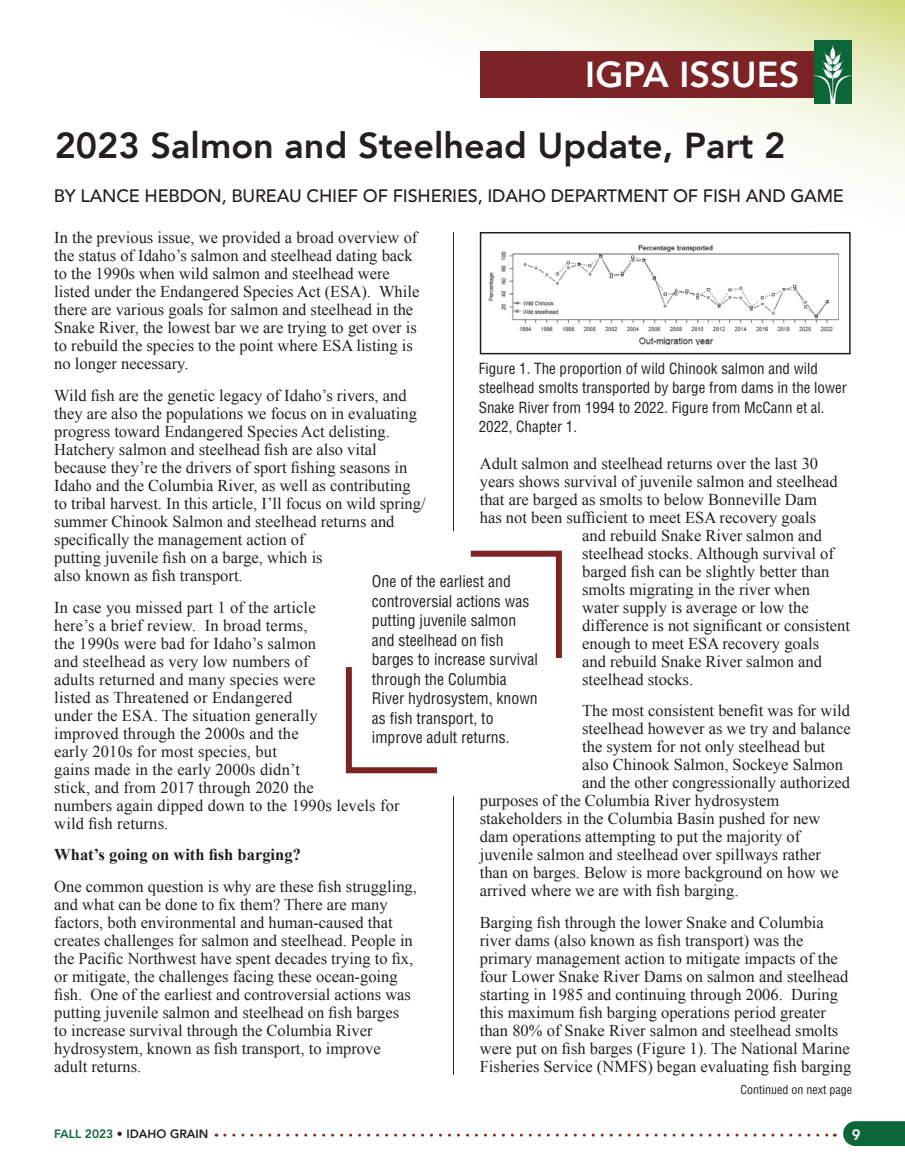
<style>
.page{position:relative;width:905px;height:1175px;background:#fff}
.page>*{position:absolute;margin:0;border:0;box-sizing:border-box;transform-origin:0 0}
.t1{font:800 36px "Avenir";color:#231f20}
.t2{font:800 36px "Avenir";color:#fff}
.t3{font:500 18px "Avenir";letter-spacing:-.01em;color:#231f20}
.t4{font:16.5px/18px "Times New Roman";color:#231f20}
.t5{font:700 16.5px "Times New Roman";color:#231f20}
.t6{font:condensed 15.75px/19.5px "Helvetica LT Std";color:#231f20}
.t7{font:condensed 15px/19.5px "Helvetica LT Std";color:#231f20}
.t8{font:800 15px "Avenir";color:#fff}
.t9{font:800 12px "Avenir";color:#231f20}
.t10{font:condensed 12px "Helvetica LT Std";color:#231f20}
.s1{color:#0c6638}
</style>
<div class="page">
<svg style="left:390px;top:0;width:514px;height:355px"></svg>
<div style="left:480px;top:51px;width:371px;height:47px;background:#7c2326"></div>
<div style="left:813px;top:41px;width:38px;height:63px;background:#0c6638"></div>
<svg style="left:813px;top:43px;width:38px;height:61px"></svg>
<svg style="left:843px;top:1121px;width:61px;height:25px;background:#186e43"></svg>
<svg style="left:225px;top:1133px;width:610px;height:3px"></svg>
<hr style="left:453px;top:232px;width:1px;height:299px;background:#231f20">
<hr style="left:453px;top:796px;width:1px;height:278px;background:#231f20">
<div style="left:480px;top:233px;width:369px;height:120px;background:#fff"></div>
<div style="left:480px;top:232px;width:370px;height:122px;border:2px solid #231f20"></div>
<img style="left:487px;top:234px;width:351px;height:110px">
<svg style="left:345px;top:550px;width:217px;height:224px"></svg>
<h1 class="t2" style="left:585px;top:46px;width:215px">IGPA ISSUES</h1>
<h1 class="t1" style="left:55px;top:117px;width:732px">2023 Salmon and Steelhead Update, Part 2</h1>
<p class="t3" style="left:54px;top:180px;width:791px">BY LANCE HEBDON, BUREAU CHIEF OF FISHERIES, IDAHO DEPARTMENT OF FISH AND GAME</p>
<p class="t4" style="left:54px;top:229px;width:366px">In the previous issue, we provided a broad overview of the status of Idaho’s salmon and steelhead dating back to the 1990s when wild salmon and steelhead were listed under the Endangered Species Act (ESA). While there are various goals for salmon and steelhead in the Snake River, the lowest bar we are trying to get over is to rebuild the species to the point where ESA listing is no longer necessary.</p>
<p class="t4" style="left:54px;top:386px;width:373px">Wild fish are the genetic legacy of Idaho’s rivers, and they are also the populations we focus on in evaluating progress toward Endangered Species Act delisting.<br>Hatchery salmon and steelhead fish are also vital because they’re the drivers of sport fishing seasons in Idaho and the Columbia River, as well as contributing to tribal harvest. In this article, I’ll focus on wild spring/ summer Chinook Salmon and steelhead returns and specifically the management action of<br>putting juvenile fish on a barge, which is<br>also known as fish transport.</p>
<p class="t4" style="left:54px;top:598px;width:347px">In case you missed part 1 of the article<br>here’s a brief review. In broad terms,<br>the 1990s were bad for Idaho’s salmon<br>and steelhead as very low numbers of<br>adults returned and many species were<br>listed as Threatened or Endangered<br>under the ESA. The situation generally<br>improved through the 2000s and the<br>early 2010s for most species, but<br>gains made in the early 2000s didn’t<br>stick, and from 2017 through 2020 the<br>numbers again dipped down to the 1990s levels for wild fish returns.</p>
<p class="t5" style="left:54px;top:843px;width:248px">What’s going on with fish barging?</p>
<p class="t4" style="left:54px;top:877px;width:364px">One common question is why are these fish struggling, and what can be done to fix them? There are many factors, both environmental and human-caused that creates challenges for salmon and steelhead. People in the Pacific Northwest have spent decades trying to fix, or mitigate, the challenges facing these ocean-going fish. One of the earliest and controversial actions was putting juvenile salmon and steelhead on fish barges<br>to increase survival through the Columbia River hydrosystem, known as fish transport, to improve adult returns.</p>
<p class="t7" style="left:479px;top:358px;width:369px">Figure 1. The proportion of wild Chinook salmon and wild steelhead smolts transported by barge from dams in the lower Snake River from 1994 to 2022. Figure from McCann et al.<br>2022, Chapter 1.</p>
<p class="t4" style="left:480px;top:454px;width:340px">Adult salmon and steelhead returns over the last 30</p>
<p class="t4" style="left:480px;top:472px;width:359px">years shows survival of juvenile salmon and steelhead</p>
<p class="t4" style="left:480px;top:490px;width:338px">that are barged as smolts to below Bonneville Dam</p>
<p class="t4" style="left:480px;top:508px;width:338px">has not been sufficient to meet ESA recovery goals</p>
<p class="t4" style="left:582px;top:526px;width:241px">and rebuild Snake River salmon and</p>
<p class="t4" style="left:582px;top:544px;width:253px">steelhead stocks. Although survival of</p>
<p class="t4" style="left:582px;top:562px;width:249px">barged fish can be slightly better than</p>
<p class="t4" style="left:582px;top:580px;width:229px">smolts migrating in the river when</p>
<p class="t4" style="left:582px;top:598px;width:228px">water supply is average or low the</p>
<p class="t4" style="left:582px;top:616px;width:269px">difference is not significant or consistent</p>
<p class="t4" style="left:582px;top:634px;width:238px">enough to meet ESA recovery goals</p>
<p class="t4" style="left:582px;top:652px;width:241px">and rebuild Snake River salmon and</p>
<p class="t4" style="left:582px;top:670px;width:112px">steelhead stocks.</p>
<p class="t4" style="left:582px;top:701px;width:269px">The most consistent benefit was for wild</p>
<p class="t4" style="left:582px;top:719px;width:270px">steelhead however as we try and balance</p>
<p class="t4" style="left:582px;top:737px;width:244px">the system for not only steelhead but</p>
<p class="t4" style="left:582px;top:755px;width:262px">also Chinook Salmon, Sockeye Salmon</p>
<p class="t4" style="left:582px;top:773px;width:269px">and the other congressionally authorized</p>
<p class="t4" style="left:480px;top:791px;width:301px">purposes of the Columbia River hydrosystem</p>
<p class="t4" style="left:480px;top:809px;width:342px">stakeholders in the Columbia Basin pushed for new</p>
<p class="t4" style="left:480px;top:827px;width:322px">dam operations attempting to put the majority of</p>
<p class="t4" style="left:480px;top:845px;width:342px">juvenile salmon and steelhead over spillways rather</p>
<p class="t4" style="left:480px;top:863px;width:360px">than on barges. Below is more background on how we</p>
<p class="t4" style="left:480px;top:881px;width:260px">arrived where we are with fish barging.</p>
<p class="t4" style="left:480px;top:913px;width:373px">Barging fish through the lower Snake and Columbia river dams (also known as fish transport) was the primary management action to mitigate impacts of the four Lower Snake River Dams on salmon and steelhead starting in 1985 and continuing through 2006. During this maximum fish barging operations period greater than 80% of Snake River salmon and steelhead smolts were put on fish barges (Figure 1). The National Marine Fisheries Service (NMFS) began evaluating fish barging</p>
<p class="t6" style="left:372px;top:571px;width:167px">One of the earliest and controversial actions was putting juvenile salmon and steelhead on fish barges to increase survival through the Columbia<br>River hydrosystem, known as fish transport, to improve adult returns.</p>
<p class="t10" style="left:740px;top:1082px;width:113px">Continued on next page</p>
<p class="t9" style="left:54px;top:1124px;width:156px"><span class="s1">FALL 2023</span> • IDAHO GRAIN</p>
<p class="t8" style="left:851px;top:1122px;width:10px">9</p>
</div>
